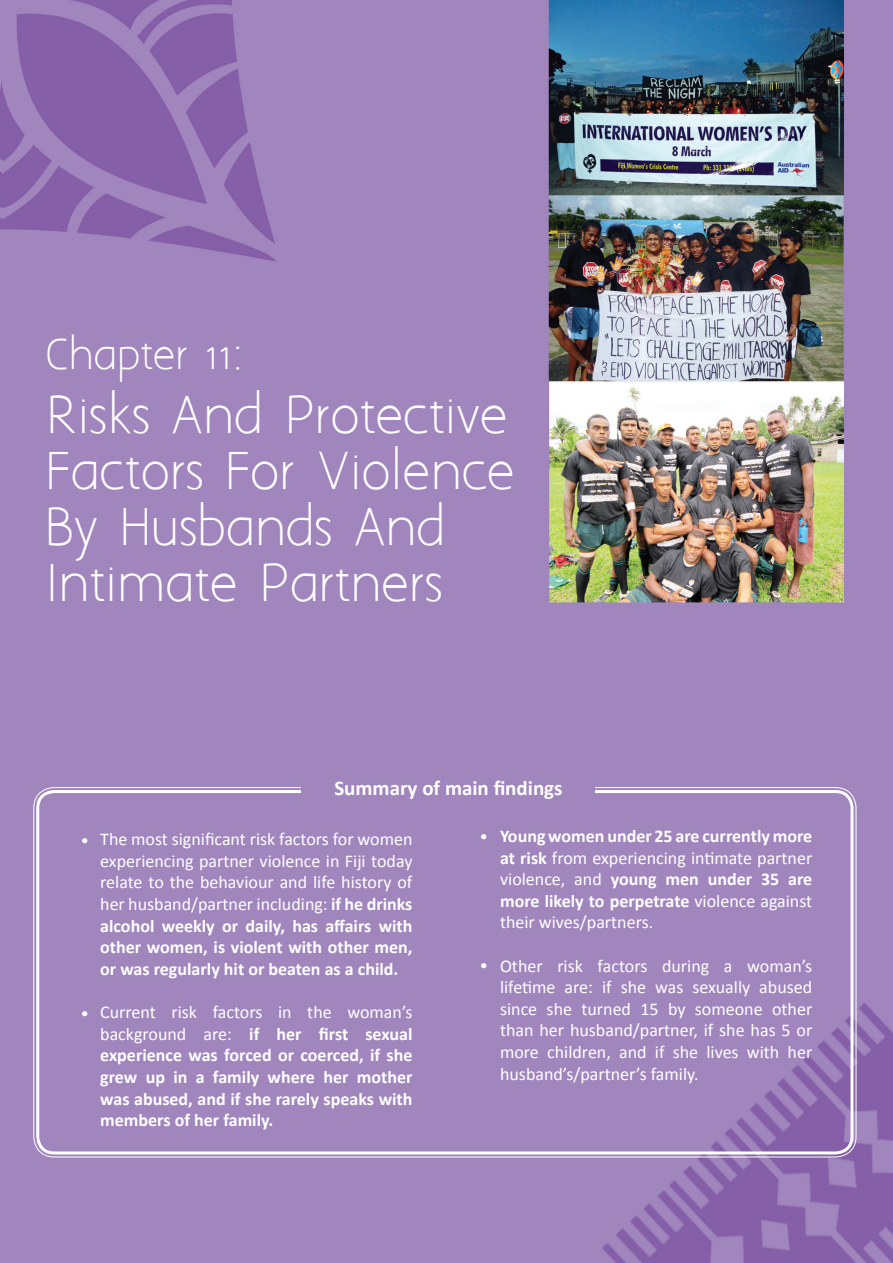
<style>
.page{position:relative;width:893px;height:1263px;background:#fff}
.page>*{position:absolute;margin:0;border:0;box-sizing:border-box;transform-origin:0 0}
.Heading_1{font:46.5px/55.8px "Aaargh Normal";color:#fff}
.t1{font:37.5px "Aaargh Normal";color:#fff}
.t2{font:700 21px "Calibri";color:#fff}
.List_Paragraph{font:18px/21.6px "Calibri";color:#fff;text-align:justify}
.List_Paragraph-2{font:700 18px/21.6px "Calibri";color:#fff;text-align:justify}
.t3{font:9px "Wingdings";color:#fff}
.s1{font-weight:700}
.s2{font-weight:400}
</style>
<div class="page">
<img style="left:0;top:0;width:893px;height:1263px">
<div style="left:36px;top:790px;width:817px;height:364px;border:3px solid #fff;border-radius:17px"></div>
<div style="left:302px;top:771px;width:293px;height:32px;background:#a185bd"></div>
<p class="t1" style="left:46px;top:332px;width:198px">Chapter 11:</p>
<p class="Heading_1" style="left:46px;top:391px;width:470px">Risks And Protective<br>Factors For Violence<br>By Husbands And<br>Intimate Partners</p>
<p class="t3" style="left:82px;top:835px;width:8px">●</p>
<p class="t3" style="left:82px;top:1009px;width:8px">●</p>
<p class="t2" style="left:334px;top:774px;width:230px">Summary of main findings</p>
<p class="List_Paragraph" style="left:100px;top:828px;width:314px">The most significant risk factors for women experiencing partner violence in Fiji today relate to the behaviour and life history of her husband/partner including: <span class="s1">if he drinks alcohol weekly or daily, has affairs with other women, is violent with other men, or was regularly hit or beaten as a child.</span></p>
<p class="List_Paragraph-2" style="left:100px;top:1001px;width:314px"><span class="s2">Current risk factors in the woman’s background are:</span> if her first sexual experience was forced or coerced, if she grew up in a family where her mother was abused, and if she rarely speaks with members of her family.</p>
<p class="t3" style="left:481px;top:832px;width:8px">●</p>
<p class="t3" style="left:481px;top:961px;width:8px">●</p>
<p class="List_Paragraph-2" style="left:500px;top:825px;width:314px">Young women under 25 are currently more at risk <span class="s2">from experiencing intimate partner violence, and</span> young men under 35 are more likely to perpetrate <span class="s2">violence against their wives/partners.</span></p>
<p class="List_Paragraph" style="left:500px;top:955px;width:314px">Other risk factors during a woman’s lifetime are: if she was sexually abused since she turned 15 by someone other than her husband/partner, if she has 5 or more children, and if she lives with her husband’s/partner’s family.</p>
</div>
